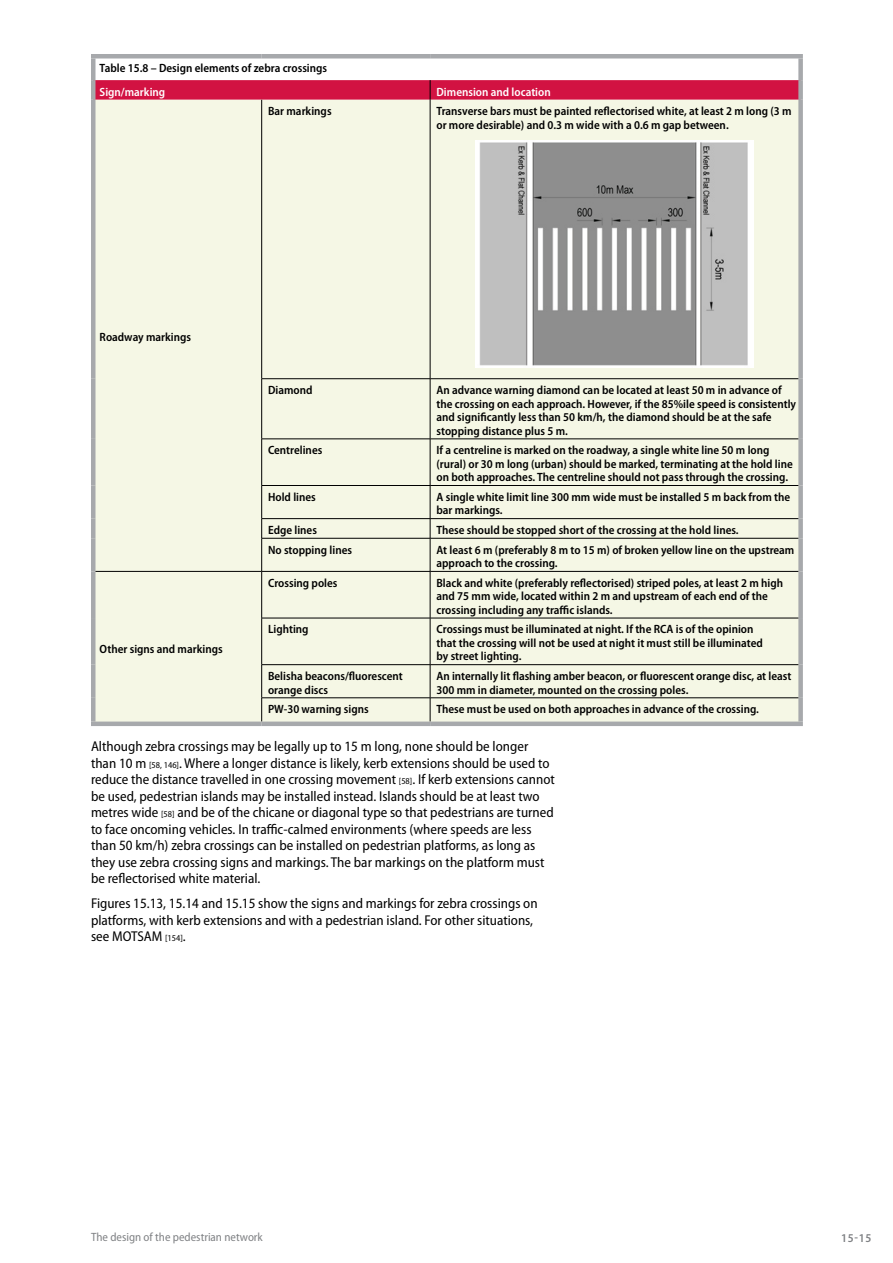
<style>
.page{position:relative;width:893px;height:1263px;background:#fff}
.page>*{position:absolute;margin:0;border:0;box-sizing:border-box;transform-origin:0 0}
.t1{font:semi-condensed 14.25px/16.5px "Myriad Pro";color:#000}
.t2{font:600 semi-condensed 12px/13.5px "Myriad Pro";color:#000}
.t3{font:semi-condensed 12px "Myriad Pro";color:#808285}
.t4{font:600 semi-condensed 12px "Myriad Pro";color:#fff}
.t5{font:600 semi-condensed 12px "Myriad Pro";color:#808285}
.s1{color:#fff}
.s2{font-size:9px}
</style>
<div class="page">
<div style="left:95px;top:100px;width:703px;height:621px;background:#f5f7e5"></div>
<hr style="left:91px;top:54px;width:171px;height:4px;background:#a7a9ac">
<hr style="left:91px;top:59px;width:4px;height:21px;background:#a7a9ac">
<hr style="left:262px;top:54px;width:168px;height:4px;background:#a7a9ac">
<hr style="left:430px;top:54px;width:373px;height:4px;background:#a7a9ac">
<div style="left:798px;top:59px;width:5px;height:21px;background:#a7a9ac"></div>
<hr style="left:91px;top:80px;width:4px;height:20px;background:#a7a9ac">
<div style="left:798px;top:80px;width:5px;height:20px;background:#a7a9ac"></div>
<hr style="left:91px;top:100px;width:4px;height:279px;background:#a7a9ac">
<div style="left:798px;top:100px;width:5px;height:279px;background:#a7a9ac"></div>
<hr style="left:91px;top:379px;width:4px;height:60px;background:#a7a9ac">
<div style="left:798px;top:379px;width:5px;height:60px;background:#a7a9ac"></div>
<hr style="left:91px;top:439px;width:4px;height:46px;background:#a7a9ac">
<div style="left:798px;top:439px;width:5px;height:46px;background:#a7a9ac"></div>
<hr style="left:91px;top:485px;width:4px;height:34px;background:#a7a9ac">
<div style="left:798px;top:485px;width:5px;height:34px;background:#a7a9ac"></div>
<hr style="left:91px;top:519px;width:4px;height:19px;background:#a7a9ac">
<div style="left:798px;top:519px;width:5px;height:19px;background:#a7a9ac"></div>
<hr style="left:91px;top:538px;width:4px;height:33px;background:#a7a9ac">
<div style="left:798px;top:538px;width:5px;height:33px;background:#a7a9ac"></div>
<hr style="left:91px;top:571px;width:4px;height:47px;background:#a7a9ac">
<div style="left:798px;top:571px;width:5px;height:47px;background:#a7a9ac"></div>
<hr style="left:91px;top:618px;width:4px;height:47px;background:#a7a9ac">
<div style="left:798px;top:618px;width:5px;height:47px;background:#a7a9ac"></div>
<hr style="left:91px;top:665px;width:4px;height:33px;background:#a7a9ac">
<div style="left:798px;top:665px;width:5px;height:33px;background:#a7a9ac"></div>
<hr style="left:91px;top:698px;width:4px;height:23px;background:#a7a9ac">
<div style="left:798px;top:698px;width:5px;height:23px;background:#a7a9ac"></div>
<svg style="left:94px;top:80px;width:706px;height:20px;background:#d21847"></svg>
<hr style="left:261px;top:100px;width:1px;height:278px;background:#000">
<hr style="left:430px;top:100px;width:1px;height:278px;background:#000">
<hr style="left:261px;top:378px;width:169px;height:1px;background:#000">
<hr style="left:261px;top:379px;width:1px;height:60px;background:#000">
<hr style="left:430px;top:378px;width:368px;height:1px;background:#000">
<hr style="left:430px;top:379px;width:1px;height:60px;background:#000">
<hr style="left:261px;top:439px;width:169px;height:1px;background:#000">
<hr style="left:261px;top:439px;width:1px;height:46px;background:#000">
<hr style="left:430px;top:439px;width:368px;height:1px;background:#000">
<hr style="left:430px;top:439px;width:1px;height:46px;background:#000">
<hr style="left:261px;top:485px;width:169px;height:1px;background:#000">
<hr style="left:261px;top:486px;width:1px;height:32px;background:#000">
<hr style="left:430px;top:485px;width:368px;height:1px;background:#000">
<hr style="left:430px;top:486px;width:1px;height:32px;background:#000">
<hr style="left:261px;top:518px;width:169px;height:1px;background:#000">
<svg style="left:261px;top:519px;width:1px;height:19px"></svg>
<hr style="left:430px;top:518px;width:368px;height:1px;background:#000">
<svg style="left:430px;top:519px;width:1px;height:19px"></svg>
<hr style="left:261px;top:538px;width:169px;height:1px;background:#000">
<hr style="left:261px;top:538px;width:1px;height:33px;background:#000">
<hr style="left:430px;top:538px;width:368px;height:1px;background:#000">
<hr style="left:430px;top:538px;width:1px;height:33px;background:#000">
<hr style="left:95px;top:571px;width:167px;height:1px;background:#000">
<hr style="left:262px;top:571px;width:168px;height:1px;background:#000">
<hr style="left:261px;top:572px;width:1px;height:46px;background:#000">
<hr style="left:430px;top:571px;width:368px;height:1px;background:#000">
<hr style="left:430px;top:572px;width:1px;height:46px;background:#000">
<hr style="left:261px;top:618px;width:169px;height:1px;background:#000">
<hr style="left:261px;top:618px;width:1px;height:46px;background:#000">
<hr style="left:430px;top:618px;width:368px;height:1px;background:#000">
<hr style="left:430px;top:618px;width:1px;height:46px;background:#000">
<hr style="left:261px;top:664px;width:169px;height:1px;background:#000">
<hr style="left:261px;top:665px;width:1px;height:33px;background:#000">
<hr style="left:430px;top:664px;width:368px;height:1px;background:#000">
<hr style="left:430px;top:665px;width:1px;height:33px;background:#000">
<hr style="left:261px;top:697px;width:169px;height:1px;background:#000">
<svg style="left:261px;top:698px;width:1px;height:23px"></svg>
<hr style="left:430px;top:697px;width:368px;height:1px;background:#000">
<svg style="left:430px;top:698px;width:1px;height:23px"></svg>
<div style="left:91px;top:721px;width:171px;height:5px;background:#a7a9ac"></div>
<div style="left:262px;top:721px;width:168px;height:5px;background:#a7a9ac"></div>
<div style="left:430px;top:721px;width:373px;height:5px;background:#a7a9ac"></div>
<img style="left:475px;top:141px;width:278px;height:226px">
<p class="t2" style="left:100px;top:56px;width:229px;line-height:23.9px">Table 15.8 – Design elements of zebra crossings<br><span class="s1">Sign/marking</span></p>
<p class="t4" style="left:436px;top:85px;width:116px">Dimension and location</p>
<p class="t2" style="left:268px;top:105px;width:65px">Bar markings</p>
<p class="t2" style="left:436px;top:105px;width:357px">Transverse bars must be painted reflectorised white, at least 2 m long (3 m or more desirable) and 0.3 m wide with a 0.6 m gap between.</p>
<p class="t2" style="left:100px;top:331px;width:93px">Roadway markings</p>
<p class="t2" style="left:100px;top:643px;width:125px">Other signs and markings</p>
<p class="t2" style="left:268px;top:383px;width:46px">Diamond</p>
<p class="t2" style="left:436px;top:383px;width:361px">An advance warning diamond can be located at least 50 m in advance of the crossing on each approach. However, if the 85%ile speed is consistently and significantly less than 50 km/h, the diamond should be at the safe stopping distance plus 5 m.</p>
<p class="t2" style="left:268px;top:444px;width:56px">Centrelines</p>
<p class="t2" style="left:436px;top:444px;width:358px">If a centreline is marked on the roadway, a single white line 50 m long (rural) or 30 m long (urban) should be marked, terminating at the hold line on both approaches. The centreline should not pass through the crossing.</p>
<p class="t2" style="left:268px;top:490px;width:49px">Hold lines</p>
<p class="t2" style="left:436px;top:490px;width:355px">A single white limit line 300 mm wide must be installed 5 m back from the bar markings.</p>
<p class="t2" style="left:268px;top:523px;width:50px">Edge lines</p>
<p class="t2" style="left:436px;top:523px;width:304px">These should be stopped short of the crossing at the hold lines.</p>
<p class="t2" style="left:268px;top:543px;width:86px">No stopping lines</p>
<p class="t2" style="left:436px;top:543px;width:359px">At least 6 m (preferably 8 m to 15 m) of broken yellow line on the upstream approach to the crossing.</p>
<p class="t2" style="left:268px;top:576px;width:71px">Crossing poles</p>
<p class="t2" style="left:436px;top:576px;width:348px">Black and white (preferably reflectorised) striped poles, at least 2 m high and 75 mm wide, located within 2 m and upstream of each end of the crossing including any traffic islands.</p>
<p class="t2" style="left:268px;top:623px;width:42px">Lighting</p>
<p class="t2" style="left:436px;top:623px;width:328px">Crossings must be illuminated at night. If the RCA is of the opinion that the crossing will not be used at night it must still be illuminated by street lighting.</p>
<p class="t2" style="left:268px;top:669px;width:136px">Belisha beacons/fluorescent orange discs</p>
<p class="t2" style="left:436px;top:669px;width:357px">An internally lit flashing amber beacon, or fluorescent orange disc, at least<br>300 mm in diameter, mounted on the crossing poles.</p>
<p class="t2" style="left:268px;top:703px;width:102px">PW-30 warning signs</p>
<p class="t2" style="left:436px;top:703px;width:324px">These must be used on both approaches in advance of the crossing.</p>
<p class="t1" style="left:91px;top:739px;width:465px">Although zebra crossings may be legally up to 15 m long, none should be longer than 10 m <span class="s2">[58, 146]</span>. Where a longer distance is likely, kerb extensions should be used to reduce the distance travelled in one crossing movement <span class="s2">[58]</span>. If kerb extensions cannot be used, pedestrian islands may be installed instead. Islands should be at least two metres wide <span class="s2">[58]</span> and be of the chicane or diagonal type so that pedestrians are turned to face oncoming vehicles. In traffic-calmed environments (where speeds are less than 50 km/h) zebra crossings can be installed on pedestrian platforms, as long as they use zebra crossing signs and markings. The bar markings on the platform must be reflectorised white material.</p>
<p class="t1" style="left:91px;top:896px;width:448px">Figures 15.13, 15.14 and 15.15 show the signs and markings for zebra crossings on platforms, with kerb extensions and with a pedestrian island. For other situations, see MOTSAM <span class="s2">[154]</span>.</p>
<p class="t3" style="left:91px;top:1230px;width:173px">The design of the pedestrian network</p>
<p class="t5" style="left:841px;top:1231px;width:32px">15-15</p>
</div>
